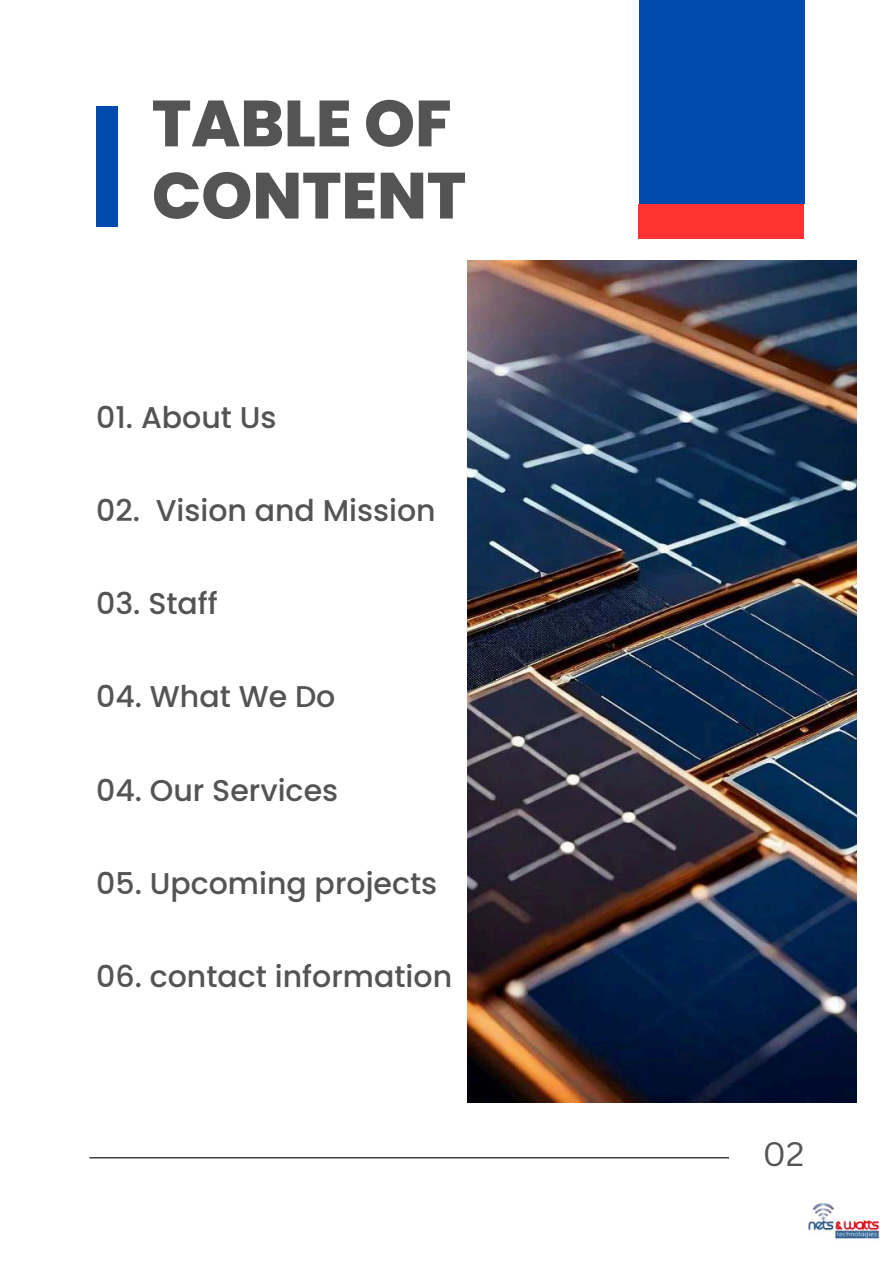
<style>
.page{position:relative;width:894px;height:1264px;background:#fff}
.page>*{position:absolute;margin:0;border:0;box-sizing:border-box;transform-origin:0 0}
.t1{font:800 65.1px/72.2px "Poppins";color:#545454}
.t2{font:33px "Canva Sans";color:#545454}
.t3{font:500 30px "Poppins";color:#545454}
</style>
<div class="page">
<div style="left:96px;top:106px;width:21px;height:121px;background:#004aad"></div>
<div style="left:638px;top:204px;width:166px;height:34px;background:#ff3131"></div>
<div style="left:638px;top:0;width:166px;height:204px;background:#004aad"></div>
<hr style="left:89px;top:1157px;width:639px;height:1px;background:#000">
<img style="left:467px;top:260px;width:388px;height:842px">
<img style="left:808px;top:1203px;width:72px;height:36px">
<h1 class="t1" style="left:152px;top:87px;width:315px">TABLE OF<br>CONTENT</h1>
<p class="t3" style="left:96px;top:396px;width:182px">01. About Us</p>
<p class="t3" style="left:96px;top:490px;width:341px">02. Vision and Mission</p>
<p class="t3" style="left:96px;top:583px;width:123px">03. Staff</p>
<p class="t3" style="left:96px;top:676px;width:241px">04. What We Do</p>
<p class="t3" style="left:96px;top:769px;width:243px">04. Our Services</p>
<p class="t3" style="left:96px;top:862px;width:342px">05. Upcoming projects</p>
<p class="t3" style="left:96px;top:955px;width:357px">06. contact information</p>
<p class="t2" style="left:762px;top:1130px;width:43px">02</p>
</div>
